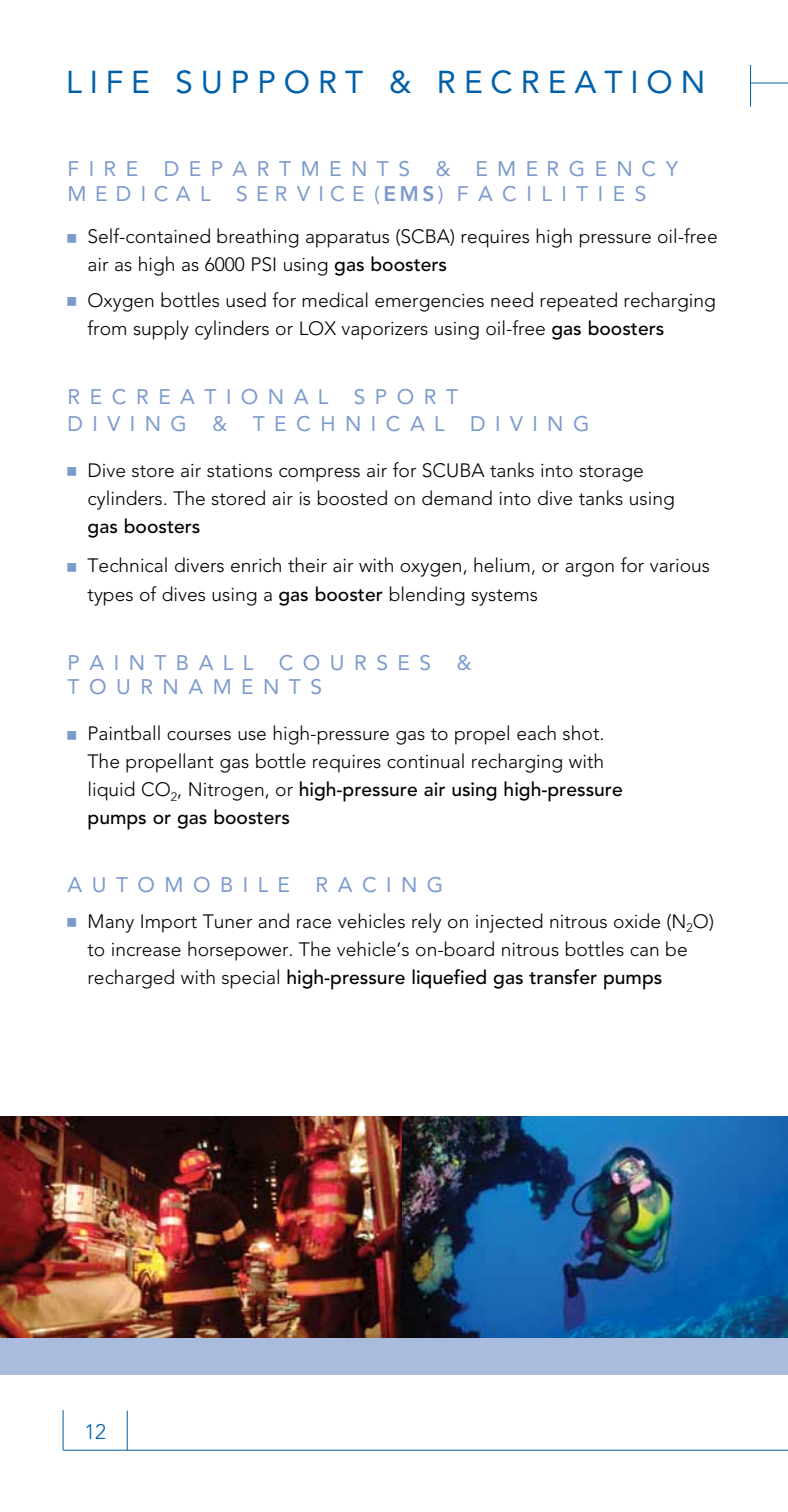
<style>
.page{position:relative;width:788px;height:1512px;background:#fff}
.page>*{position:absolute;margin:0;border:0;box-sizing:border-box;transform-origin:0 0}
.t1{font:31.5px "Avenir";letter-spacing:.25em;color:#0060a9}
.t2{font:21px/24.5px "Avenir";letter-spacing:.45em;color:#7c9bcc}
.t3{font:300 21px "Avenir";color:#0060a9}
.t4{font:300 19.25px/28px "Avenir";color:#000}
.t5{font:500 19.25px "Avenir";color:#000}
.s1{font-weight:800}
.s2{font-weight:500}
</style>
<div class="page">
<hr style="left:750px;top:65px;width:1px;height:42px;background:#0060a9">
<hr style="left:750px;top:83px;width:38px;height:1px;background:#0060a9">
<hr style="left:63px;top:1450px;width:725px;height:1px;background:#0060a9">
<hr style="left:63px;top:1410px;width:1px;height:41px;background:#0060a9">
<hr style="left:127px;top:1410px;width:1px;height:40px;background:#0060a9">
<div style="left:0;top:1228px;width:788px;height:146px;background:#aabcde"></div>
<img style="left:401px;top:1117px;width:387px;height:220px">
<img style="left:0;top:1117px;width:401px;height:220px">
<h1 class="t1" style="left:66px;top:64px;width:640px">LIFE SUPPORT &amp; RECREATION</h1>
<p class="t2" style="left:68px;top:157px;width:612px">FIRE DEPARTMENTS &amp; EMERGENCY<br>MEDICAL SERVICE(<span class="s1">EMS</span>) FACILITIES</p>
<p class="t4" style="left:88px;top:223px;width:631px">Self-contained breathing apparatus (SCBA) requires high pressure oil-free air as high as 6000 PSI using <span class="s2">gas boosters</span></p>
<p class="t4" style="left:88px;top:287px;width:630px">Oxygen bottles used for medical emergencies need repeated recharging from supply cylinders or LOX vaporizers using oil-free <span class="s2">gas boosters</span></p>
<p class="t2" style="left:68px;top:383px;width:523px;line-height:27.1px">RECREATIONAL SPORT<br>DIVING &amp; TECHNICAL DIVING</p>
<p class="t4" style="left:88px;top:456px;width:588px">Dive store air stations compress air for SCUBA tanks into storage cylinders. The stored air is boosted on demand into dive tanks using</p>
<p class="t5" style="left:88px;top:515px;width:114px">gas boosters</p>
<p class="t4" style="left:88px;top:551px;width:624px;line-height:28.9px">Technical divers enrich their air with oxygen, helium, or argon for various types of dives using a <span class="s2">gas booster</span> blending systems</p>
<p class="t2" style="left:68px;top:650px;width:405px">PAINTBALL COURSES &amp;<br>TOURNAMENTS</p>
<p class="t4" style="left:88px;top:720px;width:536px">Paintball courses use high-pressure gas to propel each shot.<br>The propellant gas bottle requires continual recharging with liquid CO<sub>2</sub>, Nitrogen, or <span class="s2">high-pressure air using high-pressure pumps or gas boosters</span></p>
<p class="t2" style="left:68px;top:872px;width:377px">AUTOMOBILE RACING</p>
<p class="t4" style="left:88px;top:907px;width:628px">Many Import Tuner and race vehicles rely on injected nitrous oxide (N<sub>2</sub>O) to increase horsepower. The vehicle’s on-board nitrous bottles can be recharged with special <span class="s2">high-pressure liquefied gas transfer pumps</span></p>
<p class="t3" style="left:84px;top:1419px;width:23px">12</p>
</div>
